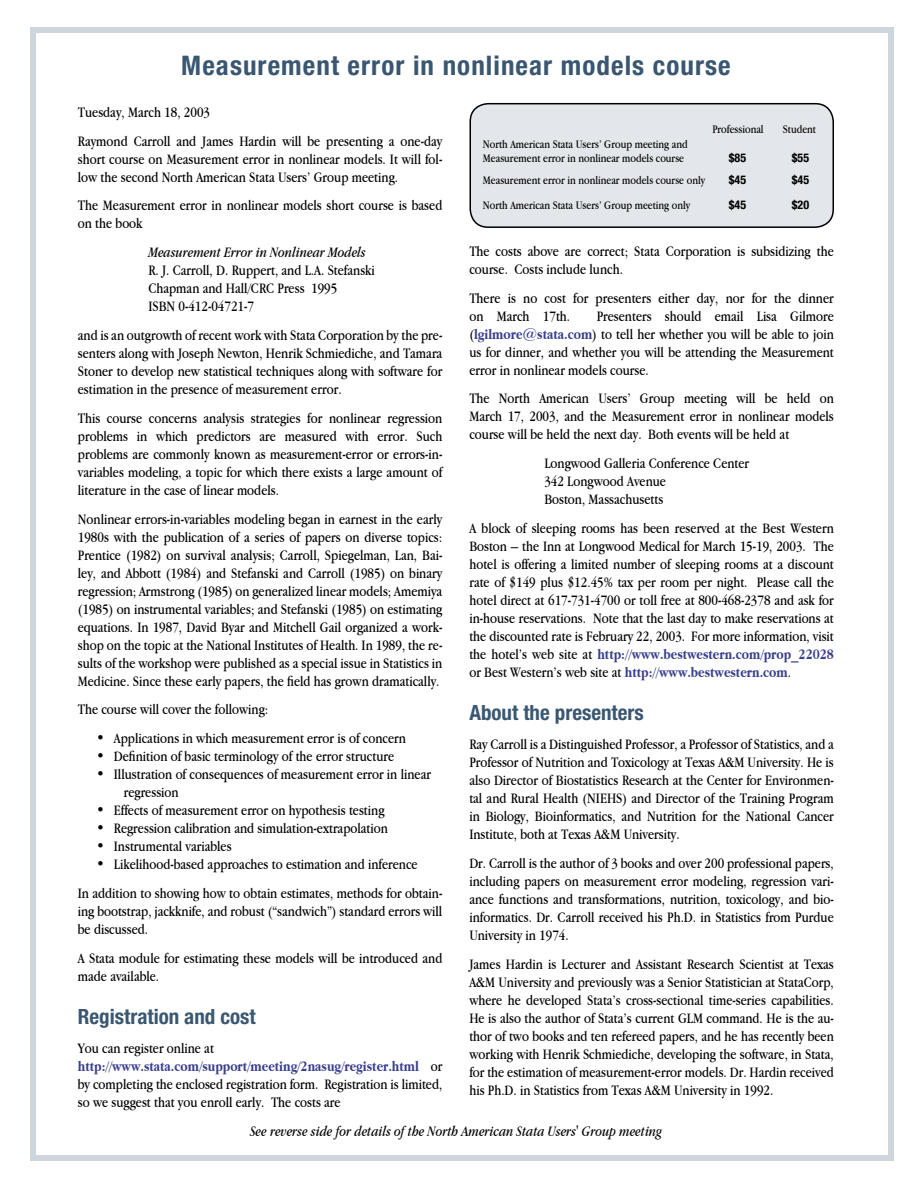
<style>
.page{position:relative;width:918px;height:1188px;background:#fff}
.page>*{position:absolute;margin:0;border:0;box-sizing:border-box;transform-origin:0 0}
.t1{font:700 condensed 27px "Helvetica Neue";letter-spacing:.04em;color:#3a5772}
.t2{font:700 condensed 21px "Helvetica Neue";color:#3a5772}
.t3{font:15px/18px "Apple Garamond";color:#000;text-align:justify}
.t4{font:italic 15px "Apple Garamond";color:#000}
.t5{font:12px "Apple Garamond";color:#000}
.t6{font:700 condensed 12px "Helvetica Neue";color:#000}
.s1{font-weight:700;color:#3a3f8e}
</style>
<div class="page">
<div style="left:30px;top:27px;width:864px;height:1134px;border:6px solid #ced5dc"></div>
<div style="left:469px;top:102px;width:365px;height:125px;background:#e3e7eb"></div>
<p class="t1" style="left:181px;top:49px;width:551px">Measurement error in nonlinear models course</p>
<p class="t3" style="left:78px;top:103px;width:134px">Tuesday, March 18, 2003</p>
<p class="t3" style="left:78px;top:131px;width:366px">Raymond Carroll and James Hardin will be presenting a one-day short course on Measurement error in nonlinear models. It will fol&shy;low the second North American Stata Users’ Group meeting.</p>
<p class="t3" style="left:78px;top:196px;width:366px">The Measurement error in nonlinear models short course is based on the book</p>
<p class="t4" style="left:148px;top:244px;width:219px">Measurement Error in Nonlinear Models</p>
<p class="t3" style="left:148px;top:261px;width:228px">R. J. Carroll, D. Ruppert, and L.A. Stefanski</p>
<p class="t3" style="left:148px;top:279px;width:191px">Chapman and Hall/CRC Press 1995</p>
<p class="t3" style="left:148px;top:297px;width:107px">ISBN 0-412-04721-7</p>
<p class="t3" style="left:78px;top:326px;width:366px">and is an outgrowth of recent work with Stata Corporation by the pre&shy;senters along with Joseph Newton, Henrik Schmiediche, and Tamara Stoner to develop new statistical techniques along with software for estimation in the presence of measurement error.</p>
<p class="t3" style="left:78px;top:409px;width:366px">This course concerns analysis strategies for nonlinear regression problems in which predictors are measured with error. Such problems are commonly known as measurement-error or errors-in&shy;variables modeling, a topic for which there exists a large amount of literature in the case of linear models.</p>
<p class="t3" style="left:78px;top:509px;width:366px">Nonlinear errors-in-variables modeling began in earnest in the early 1980s with the publication of a series of papers on diverse topics:<br>Prentice (1982) on survival analysis; Carroll, Spiegelman, Lan, Bai&shy;ley, and Abbott (1984) and Stefanski and Carroll (1985) on binary regression; Armstrong (1985) on generalized linear models; Amemiya (1985) on instrumental variables; and Stefanski (1985) on estimating equations. In 1987, David Byar and Mitchell Gail organized a work&shy;shop on the topic at the National Institutes of Health. In 1989, the re&shy;sults of the workshop were published as a special issue in Statistics in Medicine. Since these early papers, the field has grown dramatically.</p>
<p class="t3" style="left:78px;top:700px;width:192px">The course will cover the following:</p>
<p class="t3" style="left:96px;top:729px;width:311px">• Applications in which measurement error is of concern</p>
<p class="t3" style="left:96px;top:747px;width:300px">• Definition of basic terminology of the error structure</p>
<p class="t3" style="left:124px;top:765px;width:309px;text-indent:-28px">• Illustration of consequences of measurement error in linear regression</p>
<p class="t3" style="left:96px;top:801px;width:290px">• Effects of measurement error on hypothesis testing</p>
<p class="t3" style="left:96px;top:819px;width:293px">• Regression calibration and simulation-extrapolation</p>
<p class="t3" style="left:96px;top:837px;width:137px">• Instrumental variables</p>
<p class="t3" style="left:96px;top:855px;width:323px">• Likelihood-based approaches to estimation and inference</p>
<p class="t3" style="left:78px;top:884px;width:366px">In addition to showing how to obtain estimates, methods for obtain&shy;ing bootstrap, jackknife, and robust (“sandwich”) standard errors will be discussed.</p>
<p class="t3" style="left:78px;top:949px;width:366px">A Stata module for estimating these models will be introduced and made available.</p>
<p class="t2" style="left:78px;top:1004px;width:179px">Registration and cost</p>
<p class="t3" style="left:78px;top:1039px;width:138px">You can register online at</p>
<p class="t3" style="left:78px;top:1057px;width:366px"><span class="s1">http://www.stata.com/support/meeting/2nasug/register.html</span> or by completing the enclosed registration form. Registration is limited, so we suggest that you enroll early. The costs are</p>
<p class="t5" style="left:712px;top:122px;width:53px">Professional</p>
<p class="t5" style="left:783px;top:122px;width:35px">Student</p>
<p class="t5" style="left:483px;top:137px;width:206px">North American Stata Users’ Group meeting and</p>
<p class="t5" style="left:483px;top:151px;width:203px">Measurement error in nonlinear models course</p>
<p class="t6" style="left:729px;top:151px;width:19px">$85</p>
<p class="t6" style="left:792px;top:151px;width:19px">$55</p>
<p class="t5" style="left:483px;top:173px;width:224px">Measurement error in nonlinear models course only</p>
<p class="t6" style="left:729px;top:172px;width:19px">$45</p>
<p class="t6" style="left:792px;top:172px;width:19px">$45</p>
<p class="t5" style="left:483px;top:198px;width:209px">North American Stata Users’ Group meeting only</p>
<p class="t6" style="left:729px;top:197px;width:19px">$45</p>
<p class="t6" style="left:792px;top:197px;width:19px">$20</p>
<p class="t3" style="left:469px;top:242px;width:366px">The costs above are correct; Stata Corporation is subsidizing the course. Costs include lunch.</p>
<p class="t3" style="left:469px;top:289px;width:366px">There is no cost for presenters either day, nor for the dinner on March 17th.</p>
<p class="t3" style="left:469px;top:307px;width:366px;text-indent:127px">Presenters should email Lisa Gilmore (<span class="s1">lgilmore@stata.com</span>) to tell her whether you will be able to join us for dinner, and whether you will be attending the Measurement error in nonlinear models course.</p>
<p class="t3" style="left:469px;top:389px;width:366px">The North American Users’ Group meeting will be held on March 17, 2003, and the Measurement error in nonlinear models course will be held the next day. Both events will be held at</p>
<p class="t3" style="left:544px;top:454px;width:206px">Longwood Galleria Conference Center</p>
<p class="t3" style="left:544px;top:472px;width:123px">342 Longwood Avenue</p>
<p class="t3" style="left:544px;top:490px;width:120px">Boston, Massachusetts</p>
<p class="t3" style="left:469px;top:519px;width:366px">A block of sleeping rooms has been reserved at the Best Western Boston – the Inn at Longwood Medical for March 15-19, 2003. The hotel is offering a limited number of sleeping rooms at a discount rate of $149 plus $12.45% tax per room per night. Please call the hotel direct at 617-731-4700 or toll free at 800-468-2378 and ask for in-house reservations. Note that the last day to make reservations at the discounted rate is February 22, 2003. For more information, visit the hotel’s web site at <span class="s1">http://www.bestwestern.com/prop_22028 </span>or Best Western’s web site at <span class="s1">http://www.bestwestern.com</span>.</p>
<p class="t2" style="left:469px;top:700px;width:176px">About the presenters</p>
<p class="t3" style="left:469px;top:735px;width:366px">Ray Carroll is a Distinguished Professor, a Professor of Statistics, and a Professor of Nutrition and Toxicology at Texas A&amp;M University. He is also Director of Biostatistics Research at the Center for Environmen&shy;tal and Rural Health (NIEHS) and Director of the Training Program in Biology, Bioinformatics, and Nutrition for the National Cancer Institute, both at Texas A&amp;M University.</p>
<p class="t3" style="left:469px;top:854px;width:366px">Dr. Carroll is the author of 3 books and over 200 professional papers, including papers on measurement error modeling, regression vari&shy;ance functions and transformations, nutrition, toxicology, and bio&shy;informatics. Dr. Carroll received his Ph.D. in Statistics from Purdue University in 1974.</p>
<p class="t3" style="left:469px;top:955px;width:366px">James Hardin is Lecturer and Assistant Research Scientist at Texas A&amp;M University and previously was a Senior Statistician at StataCorp, where he developed Stata’s cross-sectional time-series capabilities.<br>He is also the author of Stata’s current GLM command. He is the au&shy;thor of two books and ten refereed papers, and he has recently been working with Henrik Schmiediche, developing the software, in Stata, for the estimation of measurement-error models. Dr. Hardin received his Ph.D. in Statistics from Texas A&amp;M University in 1992.</p>
<p class="t4" style="left:250px;top:1123px;width:413px">See reverse side for details of the North American Stata Users' Group meeting</p>
</div>
